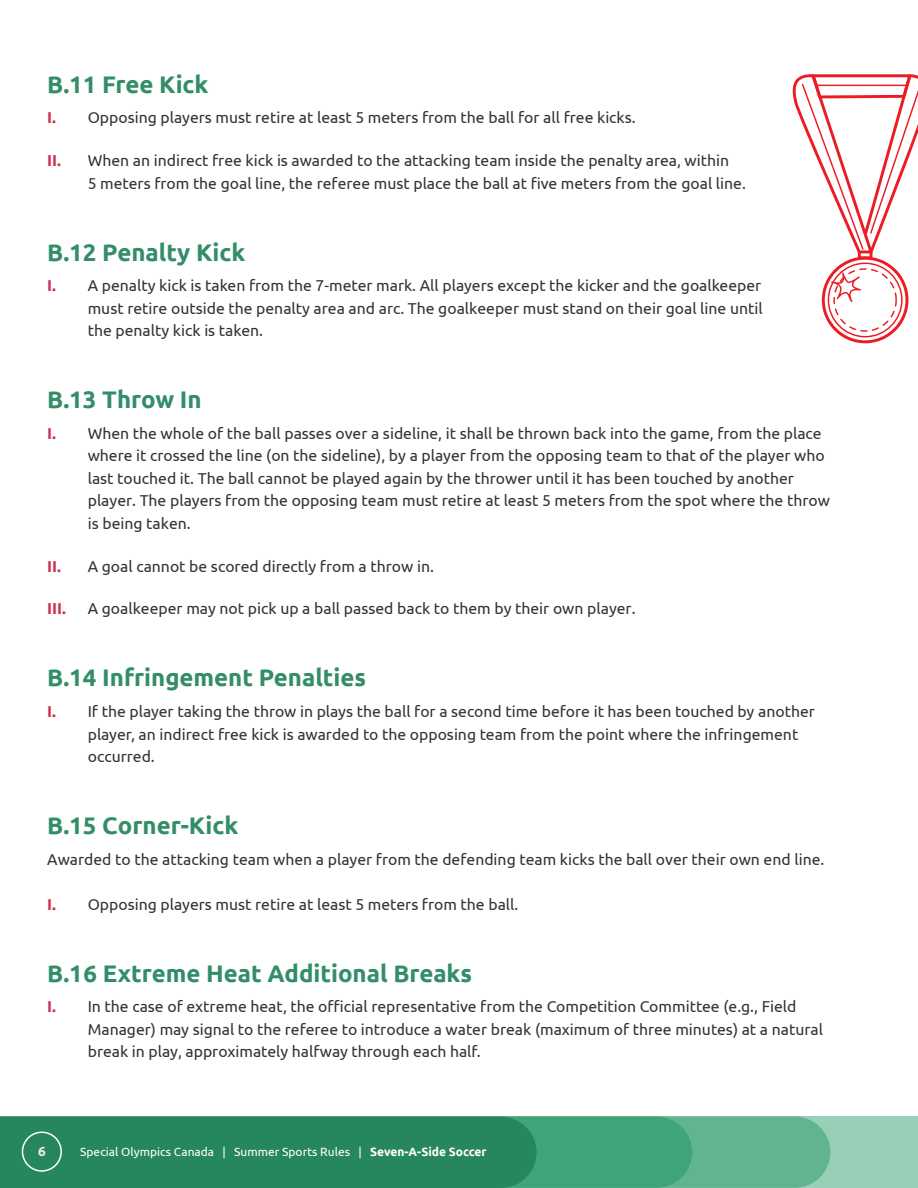
<style>
.page{position:relative;width:918px;height:1188px;background:#fff}
.page>*{position:absolute;margin:0;border:0;box-sizing:border-box;transform-origin:0 0}
.t1{font:700 24px "Ubuntu";color:#338e68}
.t2{font:15.75px/22.5px "Ubuntu";color:#333}
.t3{font:700 15.75px "Ubuntu";color:#cb3352}
.t4{font:700 13.5px "Ubuntu";color:#efede0}
.t5{font:12px "Ubuntu";color:#fff}
.s1{font-weight:700;color:#cb3352}
.s2{font-weight:700}
</style>
<div class="page">
<svg style="left:792px;top:74px;width:126px;height:269px"></svg>
<div style="left:0;top:1117px;width:918px;height:71px;background:#99cfb7"></div>
<div style="left:692px;top:1117px;width:138px;height:71px;background:#61b490"></div>
<div style="left:537px;top:1117px;width:155px;height:71px;background:#40a479"></div>
<div style="left:0;top:1117px;width:537px;height:71px;background:#26865e"></div>
<div style="left:22px;top:1132px;width:40px;height:40px;border:2px solid #fff;border-radius:50%"></div>
<h1 class="t1" style="left:47px;top:70px;width:163px">B.11 Free Kick</h1>
<p class="t2" style="left:47px;top:106px;width:590px"><span class="s1">I.</span> Opposing players must retire at least 5 meters from the ball for all free kicks.</p>
<p class="t2" style="left:88px;top:149px;width:660px;text-indent:-40px"><span class="s1">II.</span> When an indirect free kick is awarded to the attacking team inside the penalty area, within<br>5 meters from the goal line, the referee must place the ball at five meters from the goal line.</p>
<h1 class="t1" style="left:47px;top:238px;width:200px">B.12 Penalty Kick</h1>
<p class="t2" style="left:88px;top:274px;width:677px;text-align:justify;text-indent:-40px"><span class="s1">I.</span> A penalty kick is taken from the 7-meter mark. All players except the kicker and the goalkeeper must retire outside the penalty area and arc. The goalkeeper must stand on their goal line until the penalty kick is taken.</p>
<h1 class="t1" style="left:47px;top:385px;width:156px">B.13 Throw In</h1>
<p class="t2" style="left:88px;top:422px;width:744px;text-indent:-40px"><span class="s1">I.</span> When the whole of the ball passes over a sideline, it shall be thrown back into the game, from the place where it crossed the line (on the sideline), by a player from the opposing team to that of the player who last touched it. The ball cannot be played again by the thrower until it has been touched by another player. The players from the opposing team must retire at least 5 meters from the spot where the throw is being taken.</p>
<p class="t2" style="left:47px;top:554px;width:388px"><span class="s1">II.</span> A goal cannot be scored directly from a throw in.</p>
<p class="t3" style="left:47px;top:599px;width:20px">III.</p>
<p class="t2" style="left:88px;top:597px;width:549px">A goalkeeper may not pick up a ball passed back to them by their own player.</p>
<h1 class="t1" style="left:47px;top:663px;width:320px">B.14 Infringement Penalties</h1>
<p class="t2" style="left:88px;top:700px;width:729px;text-indent:-40px"><span class="s1">I.</span> If the player taking the throw in plays the ball for a second time before it has been touched by another player, an indirect free kick is awarded to the opposing team from the point where the infringement occurred.</p>
<h1 class="t1" style="left:47px;top:811px;width:192px">B.15 Corner-Kick</h1>
<p class="t2" style="left:47px;top:847px;width:779px">Awarded to the attacking team when a player from the defending team kicks the ball over their own end line.</p>
<p class="t2" style="left:47px;top:892px;width:473px"><span class="s1">I.</span> Opposing players must retire at least 5 meters from the ball.</p>
<h1 class="t1" style="left:47px;top:959px;width:426px">B.16 Extreme Heat Additional Breaks</h1>
<p class="t2" style="left:88px;top:995px;width:737px;text-indent:-40px"><span class="s1">I.</span> In the case of extreme heat, the official representative from the Competition Committee (e.g., Field<br>Manager) may signal to the referee to introduce a water break (maximum of three minutes) at a natural break in play, approximately halfway through each half.</p>
<p class="t4" style="left:38px;top:1143px;width:9px">6</p>
<p class="t5" style="left:80px;top:1144px;width:408px">Special Olympics Canada | Summer Sports Rules | <span class="s2">Seven-A-Side Soccer</span></p>
</div>
